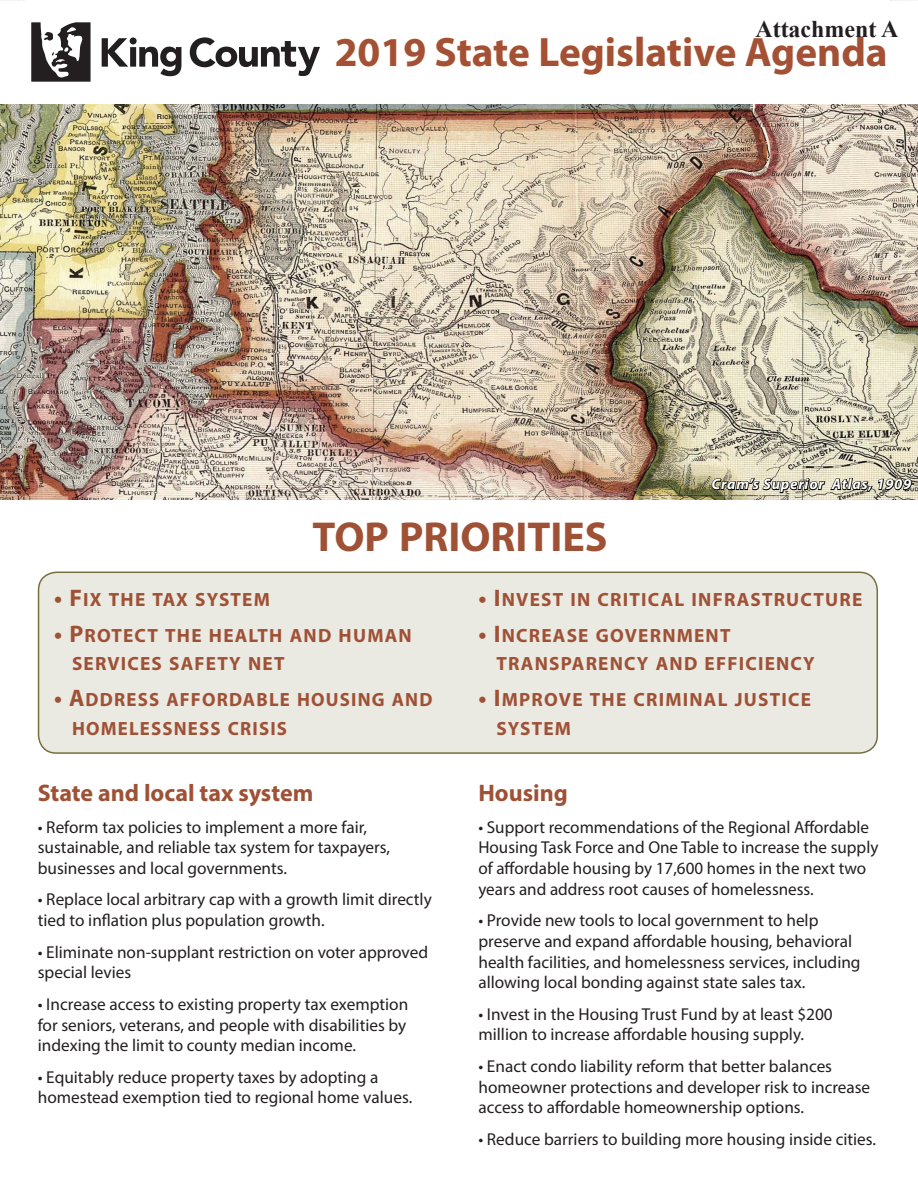
<style>
.page{position:relative;width:918px;height:1188px;background:#fff}
.page>*{position:absolute;margin:0;border:0;box-sizing:border-box;transform-origin:0 0}
.t1{font:700 42px "Myriad Pro";color:#9f5135}
.t2{font:700 41.25px "Myriad Pro";color:#a35035}
.t3{font:700 24px "Myriad Pro";color:#9f5135}
.t4{font:700 24px "Times New Roman";color:#231f20}
.t5{font:19.2px/28.8px "Myriad Pro Bold SC800";letter-spacing:.06em;color:#9f5135}
.Paragraph_Style_1{font:17.25px/20.7px "Myriad Pro";color:#231f20}
.t6{font:italic 700 15px "Myriad Pro";letter-spacing:.05em;color:#fff}
.s1{font-size:24px}
</style>
<div class="page">
<svg style="left:31px;top:22px;width:60px;height:60px"></svg>
<svg style="left:102px;top:37px;width:79px;height:39px"></svg>
<svg style="left:190px;top:37px;width:130px;height:39px"></svg>
<img style="left:0;top:105px;width:918px;height:394px">
<svg style="left:711px;top:468px;width:202px;height:32px;background:#a8a48f"></svg>
<svg style="left:891px;top:0;width:25px;height:1px"></svg>
<div style="left:39px;top:572px;width:838px;height:181px;background:#eae9e2;border-radius:18px"></div>
<div style="left:38px;top:572px;width:840px;height:182px;border:2px solid #76703d;border-radius:18px"></div>
<p class="t4" style="left:755px;top:13px;width:145px">Attachment A</p>
<p class="t2" style="left:335px;top:26px;width:554px">2019 State Legislative Agenda</p>
<p class="t1" style="left:313px;top:509px;width:296px">TOP PRIORITIES</p>
<p class="t6" style="left:712px;top:475px;width:201px">Cram’s Superior Atlas, 1909</p>
<p class="t5" style="left:54px;top:584px;width:217px"><span class="s1">• F</span>IX THE TAX SYSTEM</p>
<p class="t5" style="left:72px;top:620px;width:341px;text-indent:-18px"><span class="s1">• P</span>ROTECT THE HEALTH AND HUMAN<br>SERVICES SAFETY NET</p>
<p class="t5" style="left:72px;top:685px;width:362px;text-indent:-18px"><span class="s1">• A</span>DDRESS AFFORDABLE HOUSING AND<br>HOMELESSNESS CRISIS</p>
<p class="t3" style="left:38px;top:777px;width:277px">State and local tax system</p>
<p class="Paragraph_Style_1" style="left:38px;top:816px;width:354px">• Reform tax policies to implement a more fair, sustainable, and reliable tax system for taxpayers, businesses and local governments.</p>
<p class="Paragraph_Style_1" style="left:38px;top:889px;width:396px">• Replace local arbitrary cap with a growth limit directly tied to inflation plus population growth.</p>
<p class="Paragraph_Style_1" style="left:38px;top:941px;width:392px">• Eliminate non-supplant restriction on voter approved special levies</p>
<p class="Paragraph_Style_1" style="left:38px;top:993px;width:372px;text-align:justify">• Increase access to existing property tax exemption for seniors, veterans, and people with disabilities by indexing the limit to county median income.</p>
<p class="Paragraph_Style_1" style="left:38px;top:1066px;width:376px">• Equitably reduce property taxes by adopting a homestead exemption tied to regional home values.</p>
<p class="t5" style="left:478px;top:584px;width:385px"><span class="s1">• I</span> NVEST IN CRITICAL INFRASTRUCTURE</p>
<p class="t5" style="left:496px;top:620px;width:320px;text-indent:-18px"><span class="s1">• I</span> NCREASE GOVERNMENT<br>TRANSPARENCY AND EFFICIENCY</p>
<p class="t5" style="left:496px;top:685px;width:316px;text-indent:-18px"><span class="s1">• I</span> MPROVE THE CRIMINAL JUSTICE<br>SYSTEM</p>
<p class="t3" style="left:478px;top:777px;width:91px">Housing</p>
<p class="Paragraph_Style_1" style="left:478px;top:816px;width:401px">• Support recommendations of the Regional Affordable Housing Task Force and One Table to increase the supply of affordable housing by 17,600 homes in the next two years and address root causes of homelessness.</p>
<p class="Paragraph_Style_1" style="left:478px;top:910px;width:384px">• Provide new tools to local government to help preserve and expand affordable housing, behavioral health facilities, and homelessness services, including allowing local bonding against state sales tax.</p>
<p class="Paragraph_Style_1" style="left:478px;top:1003px;width:356px">• Invest in the Housing Trust Fund by at least $200 million to increase affordable housing supply.</p>
<p class="Paragraph_Style_1" style="left:478px;top:1055px;width:393px">• Enact condo liability reform that better balances homeowner protections and developer risk to increase access to affordable homeownership options.</p>
<p class="Paragraph_Style_1" style="left:478px;top:1128px;width:399px">• Reduce barriers to building more housing inside cities.</p>
</div>
